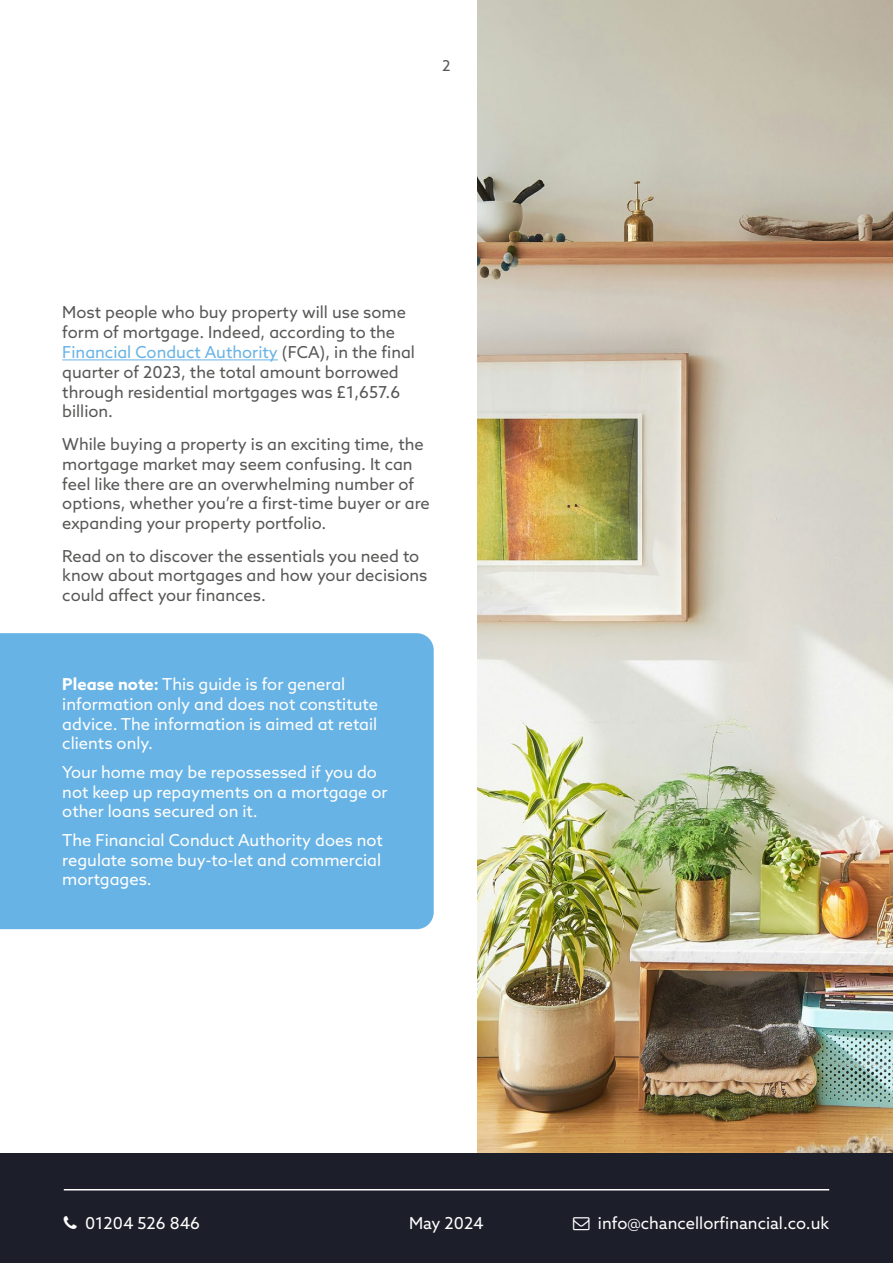
<style>
.page{position:relative;width:893px;height:1263px;background:#fff}
.page>*{position:absolute;margin:0;border:0;box-sizing:border-box;transform-origin:0 0}
.t1{font:16.5px/19.8px "Azo Sans";color:#575756}
.t2{font:16.5px/19.8px "Azo Sans";color:#fff}
.t3{font:15px "Azo Sans";color:#575756}
.s1{color:#68b3e5}
.s2{font-weight:700}
</style>
<div class="page">
<img style="left:477px;top:0;width:416px;height:1153px">
<div style="left:0;top:1153px;width:893px;height:110px;background:#1c1f29"></div>
<hr style="left:64px;top:1189px;width:765px;height:1px;background:#fff">
<hr style="left:62px;top:359px;width:216px;height:1px;background:#68b3e5">
<div style="left:0;top:633px;width:434px;height:296px;background:#68b3e5"></div>
<p class="t3" style="left:442px;top:56px;width:10px">2</p>
<p class="t1" style="left:62px;top:302px;width:354px">Most people who buy property will use some form of mortgage. Indeed, according to the <span class="s1">Financial Conduct Authority</span> (FCA), in the final quarter of 2023, the total amount borrowed through residential mortgages was £1,657.6 billion.</p>
<p class="t1" style="left:62px;top:434px;width:369px">While buying a property is an exciting time, the mortgage market may seem confusing. It can feel like there are an overwhelming number of options, whether you’re a first-time buyer or are expanding your property portfolio.</p>
<p class="t1" style="left:62px;top:546px;width:367px">Read on to discover the essentials you need to know about mortgages and how your decisions could affect your finances.</p>
<p class="t2" style="left:62px;top:674px;width:317px"><span class="s2">Please note:</span> This guide is for general information only and does not constitute advice. The information is aimed at retail clients only.</p>
<p class="t2" style="left:62px;top:762px;width:327px">Your home may be repossessed if you do not keep up repayments on a mortgage or other loans secured on it.</p>
<p class="t2" style="left:62px;top:830px;width:322px;text-align:justify">The Financial Conduct Authority does not regulate some buy-to-let and commercial mortgages.</p>
<p class="t2" style="left:85px;top:1213px;width:117px">01204 526 846</p>
<p class="t2" style="left:598px;top:1213px;width:233px">info@chancellorfinancial.co.uk</p>
<p class="t2" style="left:409px;top:1213px;width:76px">May 2024</p>
</div>
